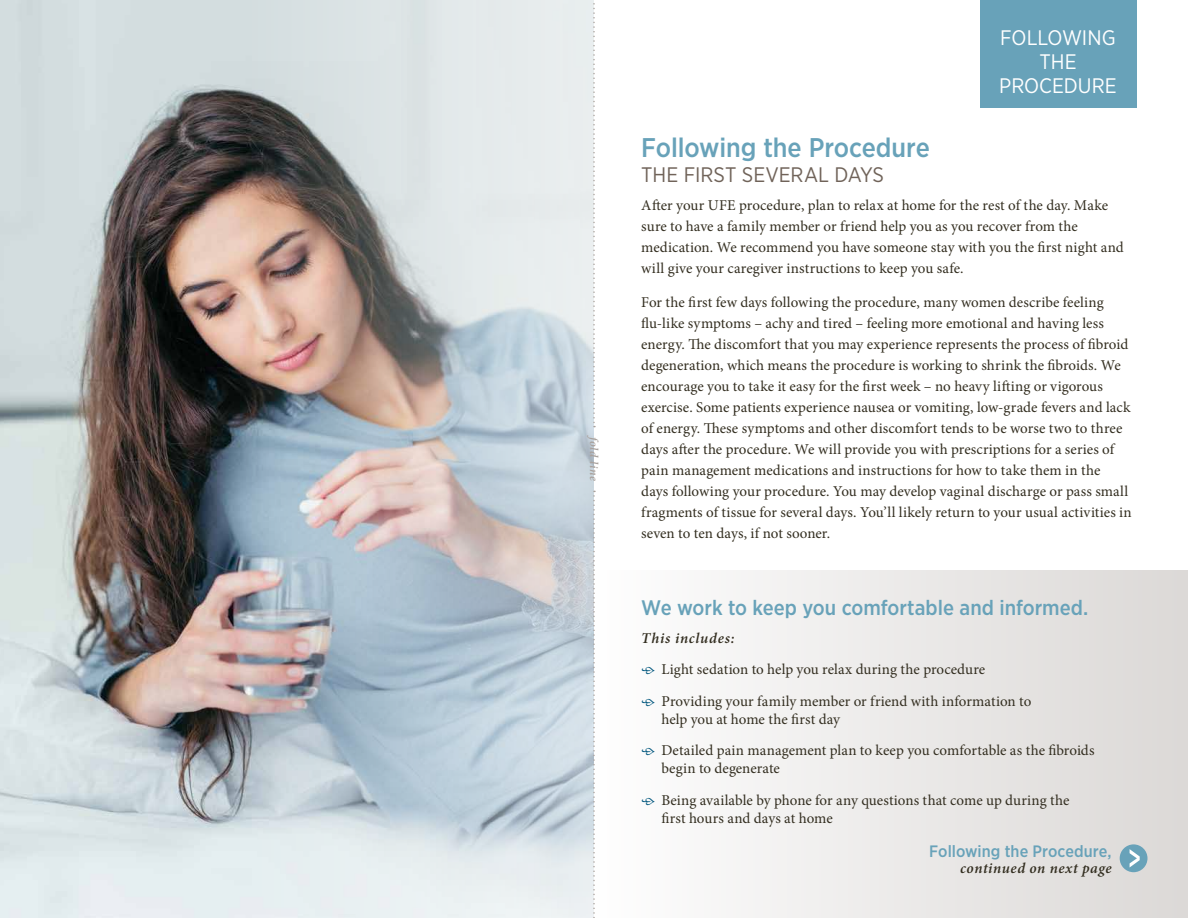
<style>
.page{position:relative;width:1188px;height:918px;background:#fff}
.page>*{position:absolute;margin:0;border:0;box-sizing:border-box;transform-origin:0 0}
.t1{font:500 27px "Gotham Narrow";letter-spacing:-.005em;color:#68a2b9}
.t2{font:500 21px "Gotham Narrow";color:#68a2b9}
.t3{font:21px/24px "Gotham Narrow";letter-spacing:-.005em;color:#fff;text-align:center}
.t4{font:21px "Gotham Narrow";color:#706359}
.t5{font:500 16.5px "Gotham Narrow";color:#68a2b9}
.t6{font:15px/21px "Minion Pro";color:#332e20}
.t7{font:italic 600 15px "Minion Pro";letter-spacing:.045em;color:#332e20}
.t8{font:italic 600 12px "Minion Pro";color:#a9a19c}
.s1{color:#00567d}
</style>
<div class="page">
<img style="left:0;top:0;width:242px;height:918px">
<div style="left:594px;top:570px;width:594px;height:348px;background:linear-gradient(to right,#fefefe,#dbd8d6)"></div>
<svg style="left:242px;top:0;width:352px;height:918px;background:#c2c7cb"></svg>
<div style="left:981px;top:0;width:156px;height:108px;background:#68a2b9"></div>
<div style="left:1120px;top:844px;width:27px;height:28px;background:#68a2b9;border-radius:50%"></div>
<svg style="left:1130px;top:849px;width:10px;height:18px"></svg>
<svg style="left:593px;top:0;width:2px;height:427px"></svg>
<svg style="left:593px;top:491px;width:2px;height:427px"></svg>
<p class="t8" style="left:603px;top:437px;width:45px;rotate:90deg">fold line</p>
<h2 class="t3" style="left:999px;top:25px;width:119px">FOLLOWING<br>THE<br>PROCEDURE</h2>
<h1 class="t1" style="left:641px;top:130px;width:290px">Following the Procedure</h1>
<h2 class="t4" style="left:641px;top:161px;width:244px">THE FIRST SEVERAL DAYS</h2>
<p class="t6" style="left:641px;top:194px;width:484px">After your UFE procedure, plan to relax at home for the rest of the day. Make sure to have a family member or friend help you as you recover from the medication. We recommend you have someone stay with you the first night and will give your caregiver instructions to keep you safe.</p>
<p class="t6" style="left:641px;top:292px;width:492px">For the first few days following the procedure, many women describe feeling flu-like symptoms – achy and tired – feeling more emotional and having less energy. The discomfort that you may experience represents the process of fibroid degeneration, which means the procedure is working to shrink the fibroids. We encourage you to take it easy for the first week – no heavy lifting or vigorous exercise. Some patients experience nausea or vomiting, low-grade fevers and lack of energy. These symptoms and other discomfort tends to be worse two to three days after the procedure. We will provide you with prescriptions for a series of pain management medications and instructions for how to take them in the<br>days following your procedure. You may develop vaginal discharge or pass small fragments of tissue for several days. You’ll likely return to your usual activities in seven to ten days, if not sooner.</p>
<h2 class="t2" style="left:641px;top:594px;width:449px">We work to keep you comfortable and informed.</h2>
<p class="t7" style="left:641px;top:628px;width:95px">This includes:</p>
<p class="t6" style="left:641px;top:659px;width:345px"><span class="s1">•</span> Light sedation to help you relax during the procedure</p>
<p class="t6" style="left:662px;top:692px;width:371px;line-height:18px;text-indent:-20px"><span class="s1">•</span> Providing your family member or friend with information to help you at home the first day</p>
<p class="t6" style="left:662px;top:742px;width:435px;line-height:18px;text-indent:-20px"><span class="s1">•</span> Detailed pain management plan to keep you comfortable as the fibroids begin to degenerate</p>
<p class="t6" style="left:662px;top:791px;width:410px;line-height:18px;text-indent:-20px"><span class="s1">•</span> Being available by phone for any questions that come up during the first hours and days at home</p>
<p class="t5" style="left:929px;top:841px;width:184px">Following the Procedure,</p>
<p class="t7" style="left:960px;top:857px;width:153px">continued on next page</p>
</div>
